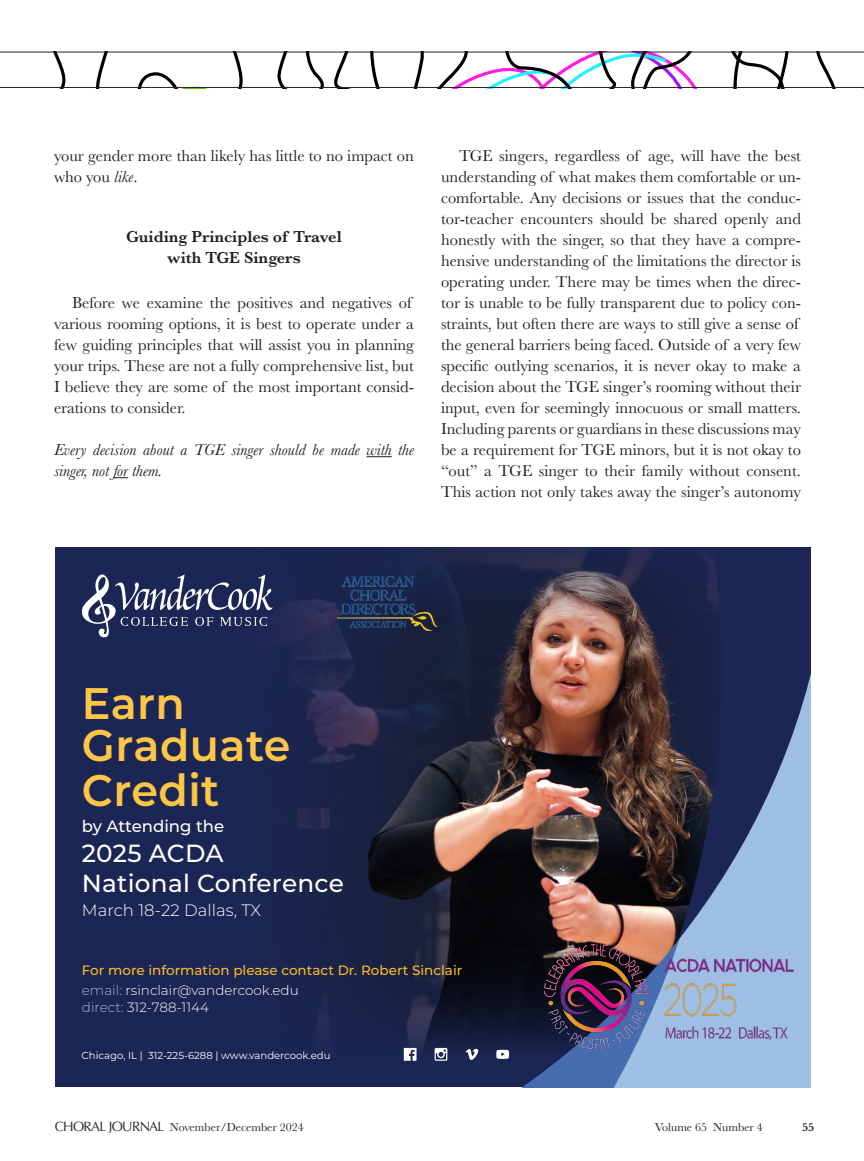
<style>
.page{position:relative;width:864px;height:1161px;background:#fff}
.page>*{position:absolute;margin:0;border:0;box-sizing:border-box;transform-origin:0 0}
.t1{font:600 44.1px/43.5px "Montserrat";letter-spacing:.01em;color:#fec647}
.t2{font:500 24.75px/30px "Montserrat";letter-spacing:.01em;color:#fff}
.Body_article_new{font:16.5px/21px "Baskerville";color:#231f20}
.Body_article_new-2{font:italic 16.5px/21px "Baskerville";color:#231f20}
._11_12_Subhead{font:600 16.5px/21px "Baskerville";color:#231f20;text-align:center}
.t3{font:300 16.5px "Montserrat";letter-spacing:.005em;color:#fff}
.t4{font:500 16.5px "Montserrat";color:#fff}
.t5{font:500 13.5px/20.4px "Montserrat";color:#faba2b}
.t6{font:300 13.5px "Montserrat";color:#fff}
.t7{font:12px "Baskerville";color:#231f20}
.t8{font:600 12px "Baskerville";color:#231f20}
.t9{font:10.05px "Montserrat";color:#fff}
.s1{font-style:italic}
.s2{font-weight:300;color:#9db9e0}
.s3{font-weight:300;color:#fff}
.s4{color:#9db9e0}
.s5{font-family:"Optima";font-size:13.5px}
</style>
<div class="page">
<svg style="left:0;top:51px;width:864px;height:37px"></svg>
<svg style="left:367px;top:456px;width:25px;height:1px"></svg>
<svg style="left:113px;top:477px;width:15px;height:1px"></svg>
<div style="left:55px;top:548px;width:756px;height:540px;background:#1b2654"></div>
<img style="left:264px;top:548px;width:342px;height:508px">
<svg style="left:82px;top:575px;width:191px;height:63px"></svg>
<img style="left:502px;top:613px;width:104px;height:475px">
<svg style="left:606px;top:548px;width:205px;height:540px;background:#51474e"></svg>
<svg style="left:678px;top:548px;width:133px;height:392px"></svg>
<svg style="left:404px;top:1048px;width:13px;height:13px"></svg>
<svg style="left:435px;top:1048px;width:12px;height:13px"></svg>
<svg style="left:465px;top:1049px;width:13px;height:11px"></svg>
<svg style="left:496px;top:1050px;width:13px;height:9px"></svg>
<img style="left:337px;top:576px;width:100px;height:55px">
<img style="left:526px;top:923px;width:279px;height:147px">
<p class="Body_article_new" style="left:54px;top:145px;width:362px">your gender more than likely has little to no impact on who you <span class="s1">like</span>.</p>
<p class="_11_12_Subhead" style="left:126px;top:226px;width:217px">Guiding Principles of Travel with TGE Singers</p>
<p class="Body_article_new" style="left:54px;top:292px;width:362px;text-indent:18px">Before we examine the positives and negatives of various rooming options, it is best to operate under a few guiding principles that will assist you in planning your trips. These are not a fully comprehensive list, but I believe they are some of the most important consid&shy;erations to consider.</p>
<p class="Body_article_new-2" style="left:54px;top:439px;width:362px">Every decision about a TGE singer should be made with the singer, not for them.</p>
<p class="Body_article_new" style="left:441px;top:145px;width:362px;text-indent:18px">TGE singers, regardless of age, will have the best understanding of what makes them comfortable or un&shy;comfortable. Any decisions or issues that the conduc&shy;tor-teacher encounters should be shared openly and honestly with the singer, so that they have a compre&shy;hensive understanding of the limitations the director is operating under. There may be times when the direc&shy;tor is unable to be fully transparent due to policy con&shy;straints, but often there are ways to still give a sense of the general barriers being faced. Outside of a very few specific outlying scenarios, it is never okay to make a decision about the TGE singer’s rooming without their input, even for seemingly innocuous or small matters.<br>Including parents or guardians in these discussions may be a requirement for TGE minors, but it is not okay to “out” a TGE singer to their family without consent.<br>This action not only takes away the singer’s autonomy</p>
<p class="t1" style="left:82px;top:680px;width:210px">Earn<br>Graduate<br>Credit</p>
<p class="t4" style="left:82px;top:815px;width:144px">by Attending the</p>
<p class="t2" style="left:82px;top:837px;width:264px">2025 ACDA<br>National Conference</p>
<p class="t3" style="left:82px;top:899px;width:181px">March 18-22 Dallas, TX</p>
<p class="t5" style="left:82px;top:960px;width:382px">For more information please contact Dr. Robert Sinclair <span class="s2">email:</span> <span class="s3">rsinclair@vandercook.edu</span></p>
<p class="t6" style="left:82px;top:998px;width:129px"><span class="s4">direct:</span> 312-788-1144</p>
<p class="t9" style="left:82px;top:1048px;width:250px">Chicago, IL | 312-225-6288 | www.vandercook.edu</p>
<p class="t7" style="left:55px;top:1120px;width:251px"><span class="s5">CHORAL JOURNAL</span> November/December 2024</p>
<p class="t7" style="left:655px;top:1120px;width:110px">Volume 65 Number 4</p>
<p class="t8" style="left:802px;top:1119px;width:13px">55</p>
</div>
